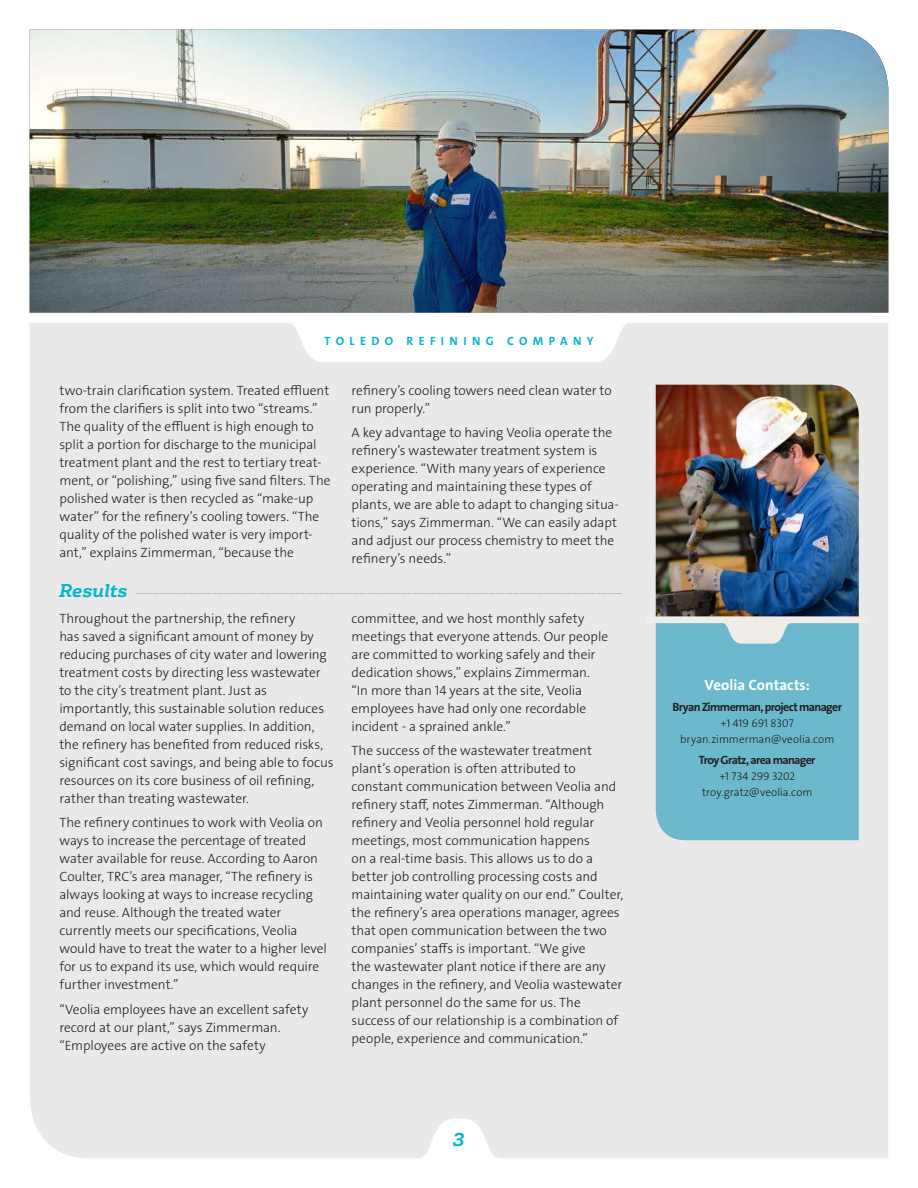
<style>
.page{position:relative;width:918px;height:1188px;background:#fff}
.page>*{position:absolute;margin:0;border:0;box-sizing:border-box;transform-origin:0 0}
.t1{font:italic 700 18px "FS Rufus";color:#00b7ce}
.t2{font:15px "The Sans Veolia W7 Bld";color:#fff}
.t3{font:13.5px/18px "The Sans Veolia W3 Lig";letter-spacing:-.005em;color:#231f20}
.t4{font:12px "The Sans Veolia W7 Bld";letter-spacing:-.055em;color:#231f20}
.t5{font:12px "The Sans Veolia W7 Bld";letter-spacing:.45em;color:#00b7ce}
.t6{font:11.25px/15.8px "The Sans Veolia W3 Lig";color:#231f20;text-align:center}
.t7{font:9px "FS Rufus";color:#939598}
.s1{font-weight:700;font-style:italic;font-size:18px;color:#00b7ce}
</style>
<div class="page">
<img style="left:30px;top:30px;width:858px;height:283px">
<div style="left:30px;top:323px;width:858px;height:835px;background:#eae9e9"></div>
<svg style="left:417px;top:1119px;width:84px;height:39px"></svg>
<svg style="left:286px;top:323px;width:346px;height:39px"></svg>
<img style="left:656px;top:385px;width:203px;height:231px">
<div style="left:656px;top:644px;width:203px;height:196px;background:#6cb9ce"></div>
<svg style="left:646px;top:616px;width:221px;height:28px;background:#a9cfd8"></svg>
<p class="t5" style="left:324px;top:333px;width:271px">TOLEDO REFINING COMPANY</p>
<p class="t3" style="left:59px;top:381px;width:273px">two-train clarification system. Treated effluent from the clarifiers is split into two “streams.” The quality of the effluent is high enough to split a portion for discharge to the municipal treatment plant and the rest to tertiary treat&shy;ment, or “polishing,” using five sand filters. The polished water is then recycled as “make-up water” for the refinery’s cooling towers. “The quality of the polished water is very import&shy;ant,” explains Zimmerman, “because the</p>
<p class="t3" style="left:352px;top:381px;width:262px">refinery’s cooling towers need clean water to run properly.”</p>
<p class="t3" style="left:352px;top:424px;width:269px">A key advantage to having Veolia operate the refinery’s wastewater treatment system is experience. “With many years of experience operating and maintaining these types of plants, we are able to adapt to changing situa&shy;tions,” says Zimmerman. “We can easily adapt and adjust our process chemistry to meet the refinery’s needs.”</p>
<p class="t7" style="left:59px;top:583px;width:564px"><span class="s1">Results</span> ............................................................................................................................................................................................................</p>
<p class="t3" style="left:59px;top:609px;width:276px">Throughout the partnership, the refinery<br>has saved a significant amount of money by reducing purchases of city water and lowering treatment costs by directing less wastewater to the city’s treatment plant. Just as importantly, this sustainable solution reduces demand on local water supplies. In addition, the refinery has benefited from reduced risks, significant cost savings, and being able to focus resources on its core business of oil refining, rather than treating wastewater.</p>
<p class="t3" style="left:59px;top:814px;width:269px">The refinery continues to work with Veolia on ways to increase the percentage of treated water available for reuse. According to Aaron Coulter, TRC’s area manager, “The refinery is always looking at ways to increase recycling and reuse. Although the treated water currently meets our specifications, Veolia would have to treat the water to a higher level for us to expand its use, which would require further investment.”</p>
<p class="t3" style="left:59px;top:1001px;width:251px">“Veolia employees have an excellent safety record at our plant,” says Zimmerman. “Employees are active on the safety</p>
<p class="t3" style="left:352px;top:609px;width:258px">committee, and we host monthly safety meetings that everyone attends. Our people are committed to working safely and their dedication shows,” explains Zimmerman. “In more than 14 years at the site, Veolia employees have had only one recordable incident - a sprained ankle.”</p>
<p class="t3" style="left:352px;top:742px;width:273px">The success of the wastewater treatment plant’s operation is often attributed to constant communication between Veolia and refinery staff, notes Zimmerman. “Although refinery and Veolia personnel hold regular meetings, most communication happens<br>on a real-time basis. This allows us to do a better job controlling processing costs and maintaining water quality on our end.” Coulter, the refinery’s area operations manager, agrees that open communication between the two companies’ staffs is important. “We give<br>the wastewater plant notice if there are any changes in the refinery, and Veolia wastewater plant personnel do the same for us. The success of our relationship is a combination of people, experience and communication.”</p>
<h1 class="t1" style="left:453px;top:1124px;width:14px">3</h1>
<p class="t2" style="left:704px;top:675px;width:107px">Veolia Contacts:</p>
<p class="t4" style="left:673px;top:699px;width:171px">Bryan Zimmerman, project manager</p>
<p class="t6" style="left:680px;top:715px;width:156px">+1 419 691 8307 bryan.zimmerman@veolia.com</p>
<p class="t4" style="left:699px;top:753px;width:118px">Troy Gratz, area manager</p>
<p class="t6" style="left:702px;top:769px;width:112px">+1 734 299 3202 troy.gratz@veolia.com</p>
</div>
